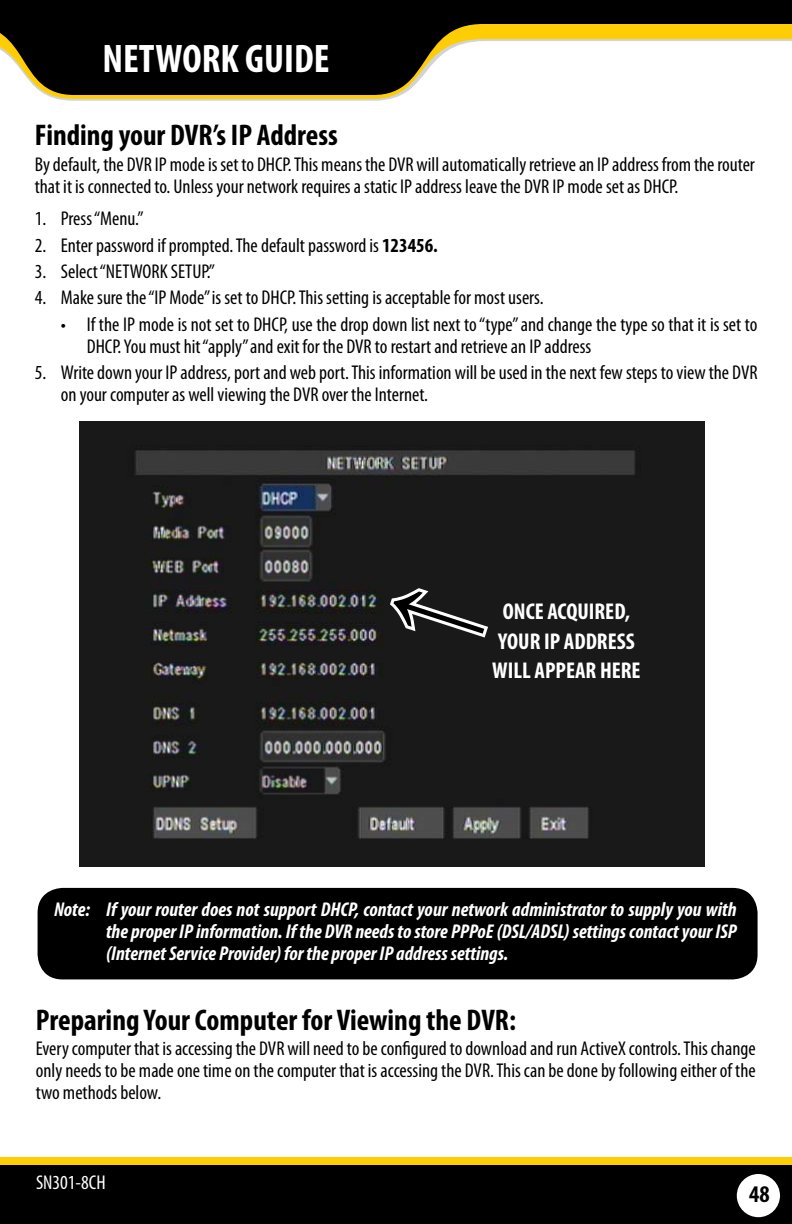
<style>
.page{position:relative;width:792px;height:1224px;background:#fff}
.page>*{position:absolute;margin:0;border:0;box-sizing:border-box;transform-origin:0 0}
.t1{font:700 condensed 40px "Myriad Pro";color:#fff}
.t2{font:700 condensed 30px "Myriad Pro";color:#000}
.t3{font:700 condensed 24px "Myriad Pro";color:#000}
.t4{font:700 condensed 23px/29.4px "Myriad Pro";color:#fff;text-align:center}
.t5{font:condensed 20px/22px "Myriad Pro";color:#000}
.t6{font:italic 700 condensed 20px/22px "Myriad Pro";color:#fff;text-align:justify}
.t7{font:condensed 20px "Myriad Pro";color:#fff}
.s1{font-weight:700}
</style>
<div class="page">
<div style="left:0;top:1158px;width:792px;height:18px;background:#ffcd03"></div>
<div style="left:0;top:1166px;width:792px;height:58px;background:#000"></div>
<div style="left:737px;top:1174px;width:43px;height:43px;background:#fff;border-radius:50%"></div>
<svg style="left:47px;top:95px;width:354px;height:4px"></svg>
<svg style="left:0;top:0;width:792px;height:95px;fill:#000"></svg>
<div style="left:39px;top:889px;width:718px;height:89px;background:#000;border-radius:24px"></div>
<div style="left:38px;top:888px;width:720px;height:91px;border:2px solid #000;border-radius:24px"></div>
<img style="left:80px;top:422px;width:624px;height:444px">
<svg style="left:386px;top:585px;width:106px;height:64px"></svg>
<h1 class="t1" style="left:103px;top:34px;width:228px">NETWORK GUIDE</h1>
<h2 class="t2" style="left:35px;top:116px;width:305px">Finding your DVR’s IP Address</h2>
<p class="t5" style="left:35px;top:153px;width:722px">By default, the DVR IP mode is set to DHCP. This means the DVR will automatically retrieve an IP address from the router that it is connected to. Unless your network requires a static IP address leave the DVR IP mode set as DHCP.</p>
<p class="t5" style="left:35px;top:207px;width:110px">1. Press “Menu.”</p>
<p class="t5" style="left:35px;top:234px;width:405px">2. Enter password if prompted. The default password is <span class="s1">123456.</span></p>
<p class="t5" style="left:35px;top:260px;width:182px">3. Select “NETWORK SETUP.”</p>
<p class="t5" style="left:35px;top:286px;width:510px">4. Make sure the “IP Mode” is set to DHCP. This setting is acceptable for most users.</p>
<p class="t5" style="left:87px;top:313px;width:672px;text-indent:-26px">• If the IP mode is not set to DHCP, use the drop down list next to“type”and change the type so that it is set to<br>DHCP. You must hit “apply” and exit for the DVR to restart and retrieve an IP address</p>
<p class="t5" style="left:61px;top:361px;width:698px;text-indent:-26px">5. Write down your IP address, port and web port. This information will be used in the next few steps to view the DVR on your computer as well viewing the DVR over the Internet.</p>
<p class="t4" style="left:492px;top:596px;width:150px">ONCE ACQUIRED,<br>YOUR IP ADDRESS<br>WILL APPEAR HERE</p>
<p class="t6" style="left:106px;top:898px;width:632px;text-indent:-52px">Note: If your router does not support DHCP, contact your network administrator to supply you with the proper IP information. If the DVR needs to store PPPoE (DSL/ADSL) settings contact your ISP (Internet Service Provider) for the proper IP address settings.</p>
<h2 class="t2" style="left:36px;top:1001px;width:482px">Preparing Your Computer for Viewing the DVR:</h2>
<p class="t5" style="left:36px;top:1037px;width:721px;text-align:justify">Every computer that is accessing the DVR will need to be configured to download and run ActiveX controls. This change only needs to be made one time on the computer that is accessing the DVR. This can be done by following either of the two methods below.</p>
<p class="t7" style="left:36px;top:1170px;width:71px">SN301-8CH</p>
<p class="t3" style="left:749px;top:1179px;width:22px">48</p>
</div>
